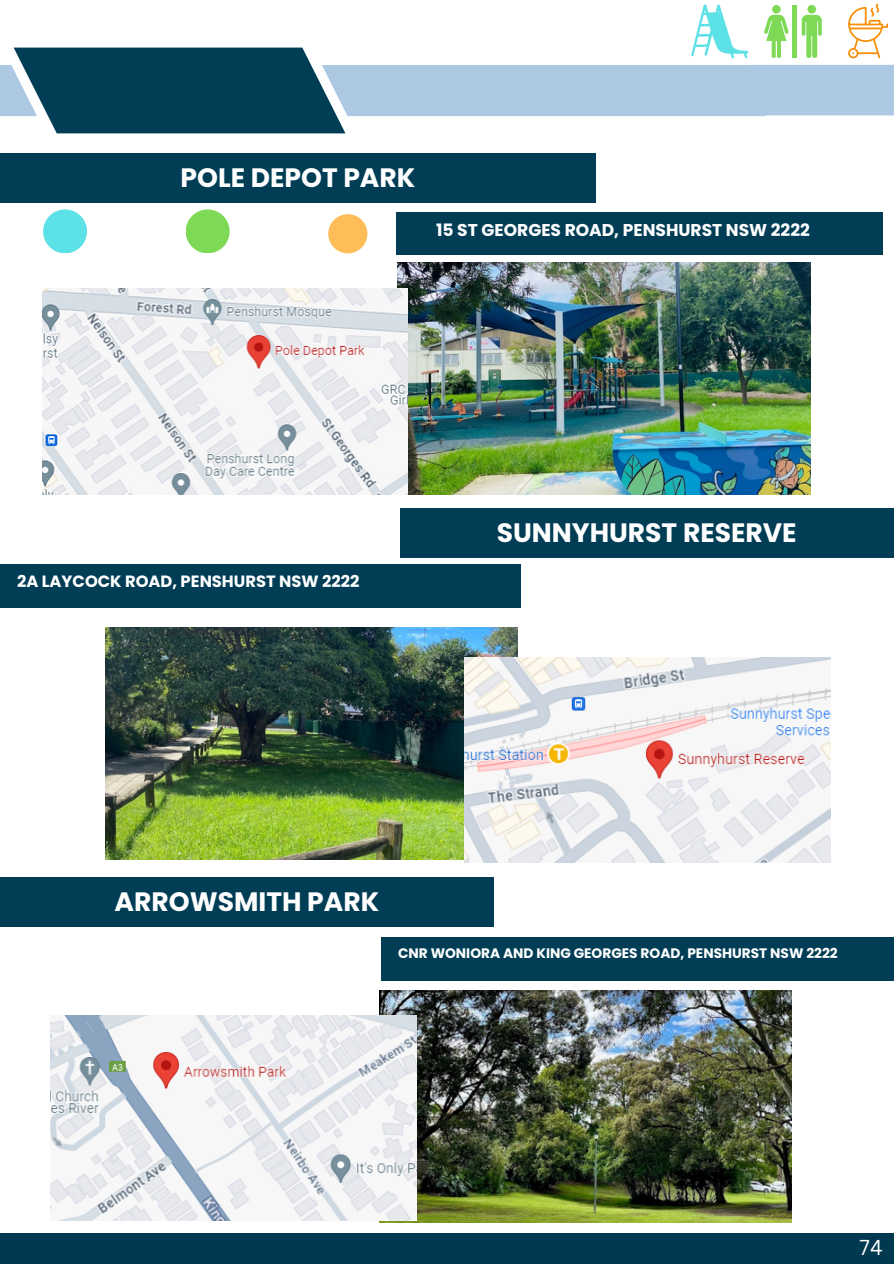
<style>
.page{position:relative;width:894px;height:1264px;background:#fff}
.page>*{position:absolute;margin:0;border:0;box-sizing:border-box;transform-origin:0 0}
.t1{font:700 26.55px "Poppins";color:#fff}
.t2{font:21px "Canva Sans";color:#fff}
.t3{font:700 17.1px "Poppins";color:#fff}
.t4{font:700 16.35px "Poppins";color:#fff}
.t5{font:700 13.8px "Poppins";color:#fff}
</style>
<div class="page">
<div style="left:0;top:153px;width:596px;height:50px;background:#013d55"></div>
<div style="left:399px;top:508px;width:494px;height:49px;background:#013d55"></div>
<div style="left:0;top:564px;width:520px;height:44px;background:#013d55"></div>
<div style="left:0;top:877px;width:493px;height:50px;background:#013d55"></div>
<div style="left:381px;top:937px;width:512px;height:44px;background:#013d55"></div>
<div style="left:395px;top:213px;width:487px;height:42px;background:#013d55"></div>
<svg style="left:0;top:4px;width:893px;height:129px"></svg>
<img style="left:397px;top:262px;width:412px;height:232px">
<img style="left:42px;top:289px;width:366px;height:205px">
<div style="left:43px;top:209px;width:44px;height:44px;background:#5ce1e6;border-radius:50%"></div>
<div style="left:186px;top:209px;width:43px;height:44px;background:#7ed957;border-radius:50%"></div>
<div style="left:328px;top:214px;width:39px;height:39px;background:#ffbd59;border-radius:50%"></div>
<img style="left:105px;top:627px;width:412px;height:232px">
<img style="left:464px;top:657px;width:365px;height:205px">
<img style="left:379px;top:990px;width:412px;height:232px">
<img style="left:51px;top:1015px;width:365px;height:205px">
<div style="left:0;top:1233px;width:893px;height:30px;background:#003950"></div>
<p class="t1" style="left:180px;top:159px;width:236px">POLE DEPOT PARK</p>
<h1 class="t3" style="left:436px;top:218px;width:375px">15 ST GEORGES ROAD, PENSHURST NSW 2222</h1>
<p class="t4" style="left:17px;top:570px;width:344px">2A LAYCOCK ROAD, PENSHURST NSW 2222</p>
<p class="t1" style="left:496px;top:513px;width:301px">SUNNYHURST RESERVE</p>
<p class="t1" style="left:115px;top:883px;width:266px">ARROWSMITH PARK</p>
<p class="t5" style="left:398px;top:943px;width:441px">CNR WONIORA AND KING GEORGES ROAD, PENSHURST NSW 2222</p>
<p class="t2" style="left:859px;top:1232px;width:25px">74</p>
</div>
